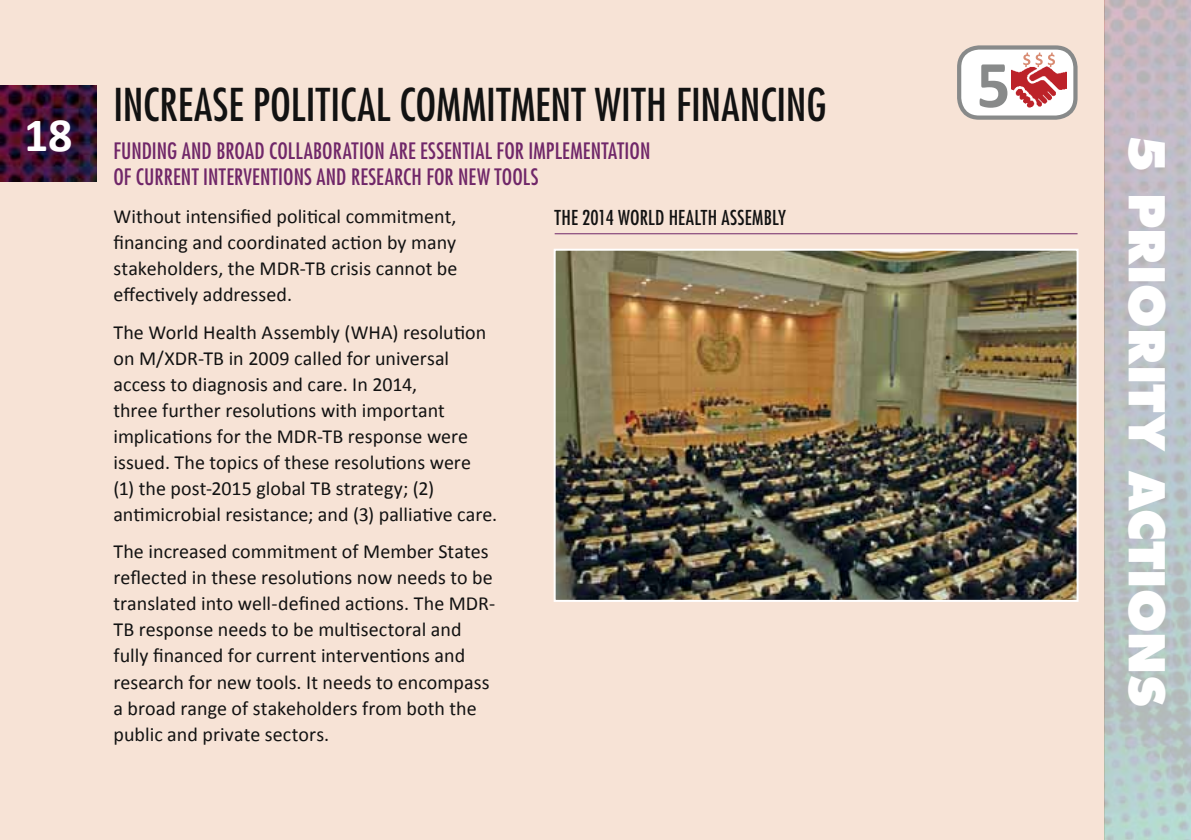
<style>
.page{position:relative;width:1191px;height:840px;background:#fff}
.page>*{position:absolute;margin:0;border:0;box-sizing:border-box;transform-origin:0 0}
.t1{font:700 67.2px "Calibri";color:#888a8a}
.t2{font:800 48px "Futura";color:#fff}
.t3{font:700 48px "Calibri";color:#fff}
.t4{font:condensed 44px "Futura";color:#121212}
.t5{font:condensed 22px "Futura";color:#702769}
.t6{font:20px/26px "Calibri";letter-spacing:.005em;color:#121212}
.t7{font:condensed 20px "Futura";letter-spacing:.01em;color:#121212}
</style>
<div class="page">
<div style="left:0;top:0;width:1104px;height:839px;background:#f7e3d6"></div>
<img style="left:0;top:85px;width:96px;height:96px">
<img style="left:1104px;top:0;width:87px;height:839px">
<hr style="left:554px;top:233px;width:523px;height:1px;background:#702769">
<img style="left:556px;top:251px;width:519px;height:347px">
<div style="left:553px;top:248px;width:525px;height:353px;border:2px solid #fff"></div>
<div style="left:959px;top:47px;width:116px;height:70px;background:#fff;border-radius:20px"></div>
<div style="left:957px;top:45px;width:120px;height:75px;border:4px solid #888a8a;border-radius:20px"></div>
<img style="left:1011px;top:67px;width:55px;height:41px">
<svg style="left:1023px;top:52px;width:32px;height:15px"></svg>
<h2 class="t3" style="left:24px;top:105px;width:50px">18</h2>
<h3 class="t4" style="left:113px;top:77px;width:714px">INCREASE POLITICAL COMMITMENT WITH FINANCING</h3>
<p class="t5" style="left:113px;top:137px;width:18px">FUNDING</p>
<p class="t5" style="left:182px;top:137px;width:45px">AND BROAD</p>
<p class="t5" style="left:269px;top:137px;width:10px">COLLABORATION</p>
<p class="t5" style="left:389px;top:137px;width:40px">ARE ESSENTIAL</p>
<p class="t5" style="left:496px;top:137px;width:42px">FOR IMPLEMENTATION</p>
<p class="t5" style="left:113px;top:163px;width:33px">OF CURRENT</p>
<p class="t5" style="left:203px;top:163px;width:10px">INTERVENTIONS</p>
<p class="t5" style="left:316px;top:163px;width:45px">AND RESEARCH</p>
<p class="t5" style="left:426px;top:163px;width:78px">FORNEWTOOLS</p>
<p class="t6" style="left:113px;top:203px;width:345px;text-align:justify">Without intensified political commitment, financing and coordinated action by many stakeholders, the MDR-TB crisis cannot be effectively addressed.</p>
<p class="t6" style="left:113px;top:319px;width:385px">The World Health Assembly (WHA) resolution on M/XDR-TB in 2009 called for universal access to diagnosis and care. In 2014,<br>three further resolutions with important implications for the MDR-TB response were issued. The topics of these resolutions were<br>(1) the post-2015 global TB strategy; (2) antimicrobial resistance; and (3) palliative care.</p>
<p class="t6" style="left:113px;top:538px;width:383px">The increased commitment of Member States reflected in these resolutions now needs to be translated into well-defined actions. The MDR-TB response needs to be multisectoral and fully financed for current interventions and research for new tools. It needs to encompass a broad range of stakeholders from both the public and private sectors.</p>
<p class="t7" style="left:554px;top:205px;width:85px">THE 2014 WORLD</p>
<p class="t7" style="left:668px;top:205px;width:18px">HEALTH</p>
<p class="t7" style="left:721px;top:205px;width:18px">ASSEMBLY</p>
<h1 class="t1" style="left:976px;top:42px;width:36px">5</h1>
<h2 class="t2" style="left:1177px;top:133px;width:570px;rotate:90deg">5 priority actions</h2>
</div>
